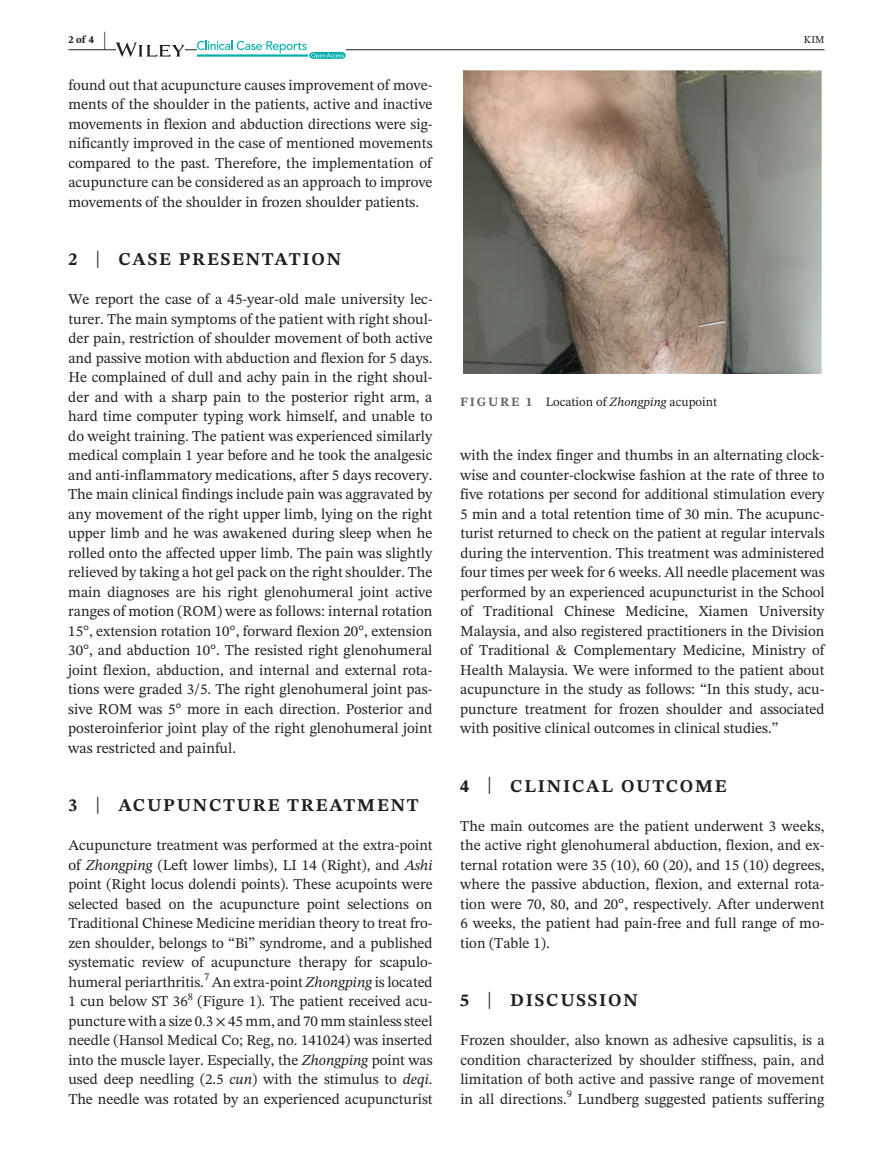
<style>
.page{position:relative;width:893px;height:1174px;background:#fff}
.page>*{position:absolute;margin:0;border:0;box-sizing:border-box;transform-origin:0 0}
.t1{font:700 18px "STIX Two Text";letter-spacing:.1em;color:#231f20}
.t2{font:15px/19.5px "STIX Two Text";color:#231f20;text-align:justify}
.t3{font:12.75px "STIX Two Text";color:#231f20}
.t4{font:10.5px "STIX Two Text";color:#231f20}
.t5{font:700 10.5px "STIX Two Text";color:#231f20}
.s1{font-size:21px}
.s2{font-weight:400;font-size:23.7px}
.s3{font-style:italic}
.s4{font-weight:700;color:#636366}
</style>
<div class="page">
<hr style="left:68px;top:49px;width:756px;height:1px;background:#231f20">
<svg style="left:116px;top:43px;width:69px;height:14px"></svg>
<svg style="left:197px;top:41px;width:149px;height:18px"></svg>
<img style="left:464px;top:70px;width:357px;height:303px">
<p class="t5" style="left:68px;top:32px;width:39px">2 of 4 <span class="s1">|</span></p>
<p class="t4" style="left:804px;top:32px;width:22px">KIM</p>
<p class="t2" style="left:68px;top:75px;width:366px">found out that acupuncture causes improvement of move&shy;ments of the shoulder in the patients, active and inactive movements in flexion and abduction directions were sig&shy;nificantly improved in the case of mentioned movements compared to the past. Therefore, the implementation of acupuncture can be considered as an approach to improve movements of the shoulder in frozen shoulder patients.</p>
<p class="t1" style="left:68px;top:246px;width:274px">2 <span class="s2">|</span> CASE PRESENTATION</p>
<p class="t2" style="left:68px;top:289px;width:366px">We report the case of a 45-year-old male university lec&shy;turer. The main symptoms of the patient with right shoul&shy;der pain, restriction of shoulder movement of both active and passive motion with abduction and flexion for 5 days.<br>He complained of dull and achy pain in the right shoul&shy;der and with a sharp pain to the posterior right arm, a hard time computer typing work himself, and unable to do weight training. The patient was experienced similarly medical complain 1 year before and he took the analgesic and anti-inflammatory medications, after 5 days recovery.<br>The main clinical findings include pain was aggravated by any movement of the right upper limb, lying on the right upper limb and he was awakened during sleep when he rolled onto the affected upper limb. The pain was slightly relieved by taking a hot gel pack on the right shoulder. The main diagnoses are his right glenohumeral joint active ranges of motion (ROM) were as follows: internal rotation 15°, extension rotation 10°, forward flexion 20°, extension 30°, and abduction 10°. The resisted right glenohumeral joint flexion, abduction, and internal and external rota&shy;tions were graded 3/5. The right glenohumeral joint pas&shy;sive ROM was 5° more in each direction. Posterior and posteroinferior joint play of the right glenohumeral joint was restricted and painful.</p>
<p class="t1" style="left:68px;top:792px;width:352px">3 <span class="s2">|</span> ACUPUNCTURE TREATMENT</p>
<p class="t2" style="left:68px;top:835px;width:366px">Acupuncture treatment was performed at the extra-point of <span class="s3">Zhongping</span> (Left lower limbs), LI 14 (Right), and <span class="s3">Ashi </span>point (Right locus dolendi points). These acupoints were selected based on the acupuncture point selections on Traditional Chinese Medicine meridian theory to treat fro&shy;zen shoulder, belongs to “Bi” syndrome, and a published systematic review of acupuncture therapy for scapulo&shy;humeral periarthritis.</p>
<p class="t4" style="left:204px;top:969px;width:7px">7</p>
<p class="t2" style="left:212px;top:972px;width:222px">An extra-point <span class="s3">Zhongping</span> is located</p>
<p class="t2" style="left:68px;top:991px;width:121px">1 cun below ST 36</p>
<p class="t4" style="left:188px;top:988px;width:7px">8</p>
<p class="t2" style="left:68px;top:991px;width:366px;text-indent:129px">(Figure 1). The patient received acu&shy;puncture with a size 0.3 × 45 mm, and 70 mm stainlesssteel needle (Hansol Medical Co; Reg, no. 141024) was inserted into the muscle layer. Especially, the <span class="s3">Zhongping</span> point was used deep needling (2.5 <span class="s3">cun</span>) with the stimulus to <span class="s3">deqi</span>.<br>The needle was rotated by an experienced acupuncturist</p>
<p class="t3" style="left:460px;top:392px;width:258px"><span class="s4">FIGURE 1</span> Location of <span class="s3">Zhongping</span> acupoint</p>
<p class="t2" style="left:460px;top:445px;width:366px">with the index finger and thumbs in an alternating clock&shy;wise and counter-clockwise fashion at the rate of three to five rotations per second for additional stimulation every 5 min and a total retention time of 30 min. The acupunc&shy;turist returned to check on the patient at regular intervals during the intervention. This treatment was administered four times per week for 6 weeks. All needle placement was performed by an experienced acupuncturist in the School of Traditional Chinese Medicine, Xiamen University Malaysia, and also registered practitioners in the Division of Traditional &amp; Complementary Medicine, Ministry of Health Malaysia. We were informed to the patient about acupuncture in the study as follows: “In this study, acu&shy;puncture treatment for frozen shoulder and associated with positive clinical outcomes in clinical studies.”</p>
<p class="t1" style="left:460px;top:773px;width:268px">4 <span class="s2">|</span> CLINICAL OUTCOME</p>
<p class="t2" style="left:460px;top:816px;width:366px">The main outcomes are the patient underwent 3 weeks, the active right glenohumeral abduction, flexion, and ex&shy;ternal rotation were 35 (10), 60 (20), and 15 (10) degrees, where the passive abduction, flexion, and external rota&shy;tion were 70, 80, and 20°, respectively. After underwent 6 weeks, the patient had pain-free and full range of mo&shy;tion (Table 1).</p>
<p class="t1" style="left:460px;top:987px;width:179px">5 <span class="s2">|</span> DISCUSSION</p>
<p class="t2" style="left:460px;top:1030px;width:366px">Frozen shoulder, also known as adhesive capsulitis, is a condition characterized by shoulder stiffness, pain, and limitation of both active and passive range of movement in all directions.</p>
<p class="t4" style="left:567px;top:1086px;width:7px">9</p>
<p class="t2" style="left:577px;top:1089px;width:249px">Lundberg suggested patients suffering</p>
</div>
